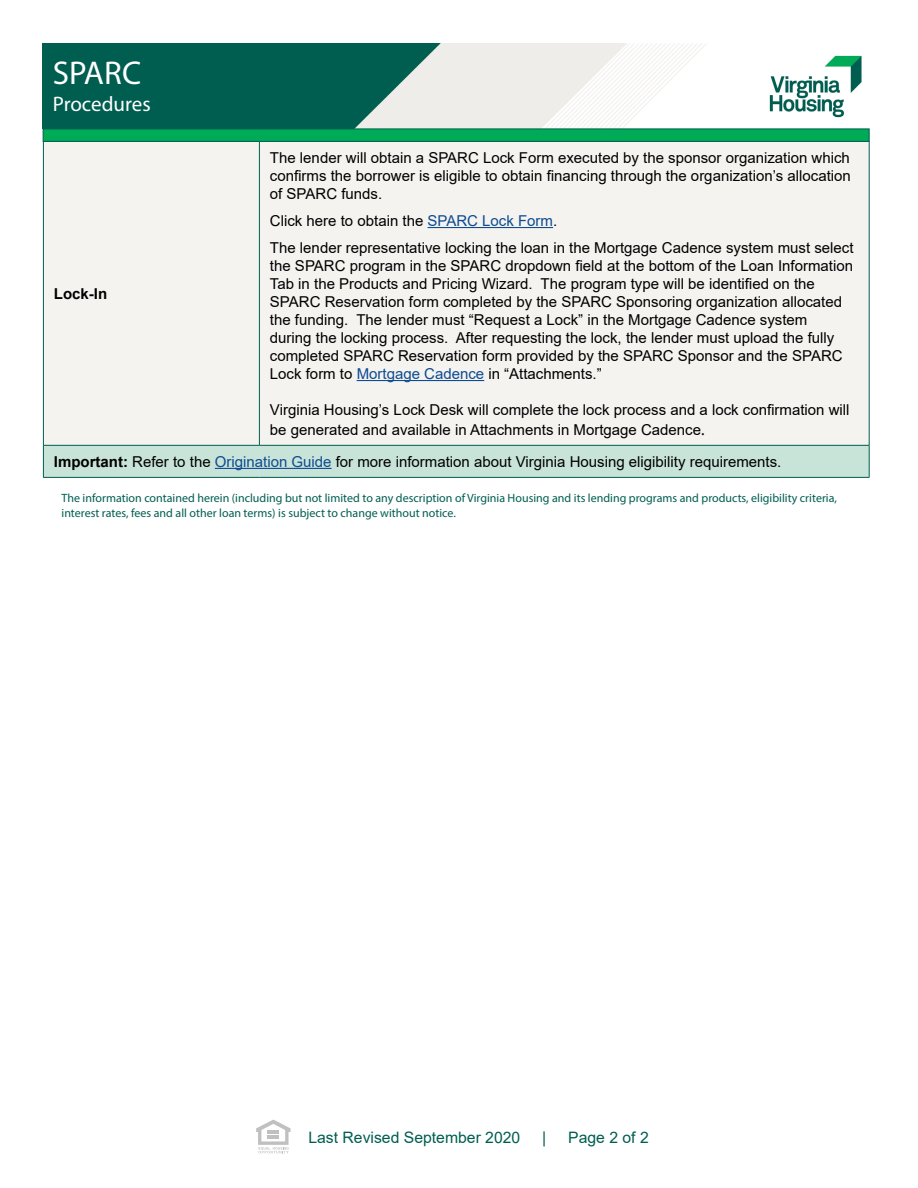
<style>
.page{position:relative;width:918px;height:1188px;background:#fff}
.page>*{position:absolute;margin:0;border:0;box-sizing:border-box;transform-origin:0 0}
.t1{font:33px "Myriad Pro";color:#fff}
.t2{font:21px "Myriad Pro";color:#fff}
.t3{font:15.75px "Arial";color:#005e51}
.t4{font:15px/18px "Arial";color:#000}
.t5{font:700 15px "Arial";color:#000}
.t6{font:12px/14.4px "Myriad Pro";color:#005e51}
.s1{color:#0e4b90}
.s2{font-family:"Myriad Pro";font-size:16.5px}
.s3{font-weight:700}
</style>
<div class="page">
<img style="left:43px;top:44px;width:827px;height:85px">
<svg style="left:256px;top:1120px;width:35px;height:33px"></svg>
<div style="left:43px;top:129px;width:826px;height:13px;background:#00ab57;border:1px solid #005e51"></div>
<div style="left:44px;top:142px;width:825px;height:303px;background:#f4f3f0"></div>
<div style="left:43px;top:445px;width:826px;height:32px;background:#c8e4d9"></div>
<hr style="left:43px;top:141px;width:216px;height:1px;background:#005e51">
<hr style="left:43px;top:142px;width:1px;height:303px;background:#005e51">
<hr style="left:259px;top:141px;width:610px;height:1px;background:#005e51">
<hr style="left:259px;top:142px;width:1px;height:303px;background:#005e51">
<hr style="left:869px;top:142px;width:1px;height:303px;background:#005e51">
<hr style="left:43px;top:445px;width:216px;height:1px;background:#005e51">
<hr style="left:43px;top:446px;width:1px;height:31px;background:#005e51">
<hr style="left:259px;top:445px;width:610px;height:1px;background:#005e51">
<hr style="left:869px;top:446px;width:1px;height:31px;background:#005e51">
<hr style="left:43px;top:477px;width:216px;height:1px;background:#005e51">
<hr style="left:259px;top:477px;width:610px;height:1px;background:#005e51">
<hr style="left:428px;top:227px;width:125px;height:1px;background:#0e4b90">
<hr style="left:357px;top:380px;width:127px;height:1px;background:#0e4b90">
<hr style="left:215px;top:468px;width:117px;height:1px;background:#0e4b90">
<h1 class="t1" style="left:53px;top:53px;width:90px">SPARC</h1>
<h2 class="t2" style="left:53px;top:91px;width:99px">Procedures</h2>
<p class="t4" style="left:270px;top:149px;width:582px;text-align:justify">The lender will obtain a SPARC Lock Form executed by the sponsor organization which confirms the borrower is eligible to obtain financing through the organization’s allocation of SPARC funds.</p>
<p class="t4" style="left:270px;top:207px;width:585px;line-height:27px">Click here to obtain the <span class="s1">SPARC Lock Form</span>.<br>The lender representative locking the loan in the Mortgage Cadence system must select</p>
<p class="t4" style="left:270px;top:257px;width:585px">the SPARC program in the SPARC dropdown field at the bottom of the Loan Information Tab in the Products and Pricing Wizard. The program type will be identified on the SPARC Reservation form completed by the SPARC Sponsoring organization allocated the funding. The lender must “Request a Lock” in the Mortgage Cadence system<br>during the locking process. After requesting the lock, the lender must upload the fully completed SPARC Reservation form provided by the SPARC Sponsor and the SPARC Lock form to <span class="s1">Mortgage Cadence</span> in “Attachments.”</p>
<p class="t4" style="left:270px;top:400px;width:581px;line-height:19.8px">Virginia Housing’s Lock Desk will complete the lock process and a lock confirmation will be generated and available in Attachments in Mortgage Cadence<span class="s2">.</span></p>
<p class="t4" style="left:54px;top:452px;width:729px"><span class="s3">Important:</span> Refer to the <span class="s1">Origination Guide</span> for more information about Virginia Housing eligibility requirements.</p>
<p class="t6" style="left:62px;top:491px;width:777px">The information contained herein (including but not limited to any description of Virginia Housing and its lending programs and products, eligibility criteria, interest rates, fees and all other loan terms) is subject to change without notice.</p>
<p class="t5" style="left:54px;top:283px;width:55px">Lock-In</p>
<p class="t3" style="left:308px;top:1127px;width:213px">Last Revised September 2020</p>
<p class="t3" style="left:542px;top:1127px;width:6px">|</p>
<p class="t3" style="left:568px;top:1127px;width:82px">Page 2 of 2</p>
</div>
